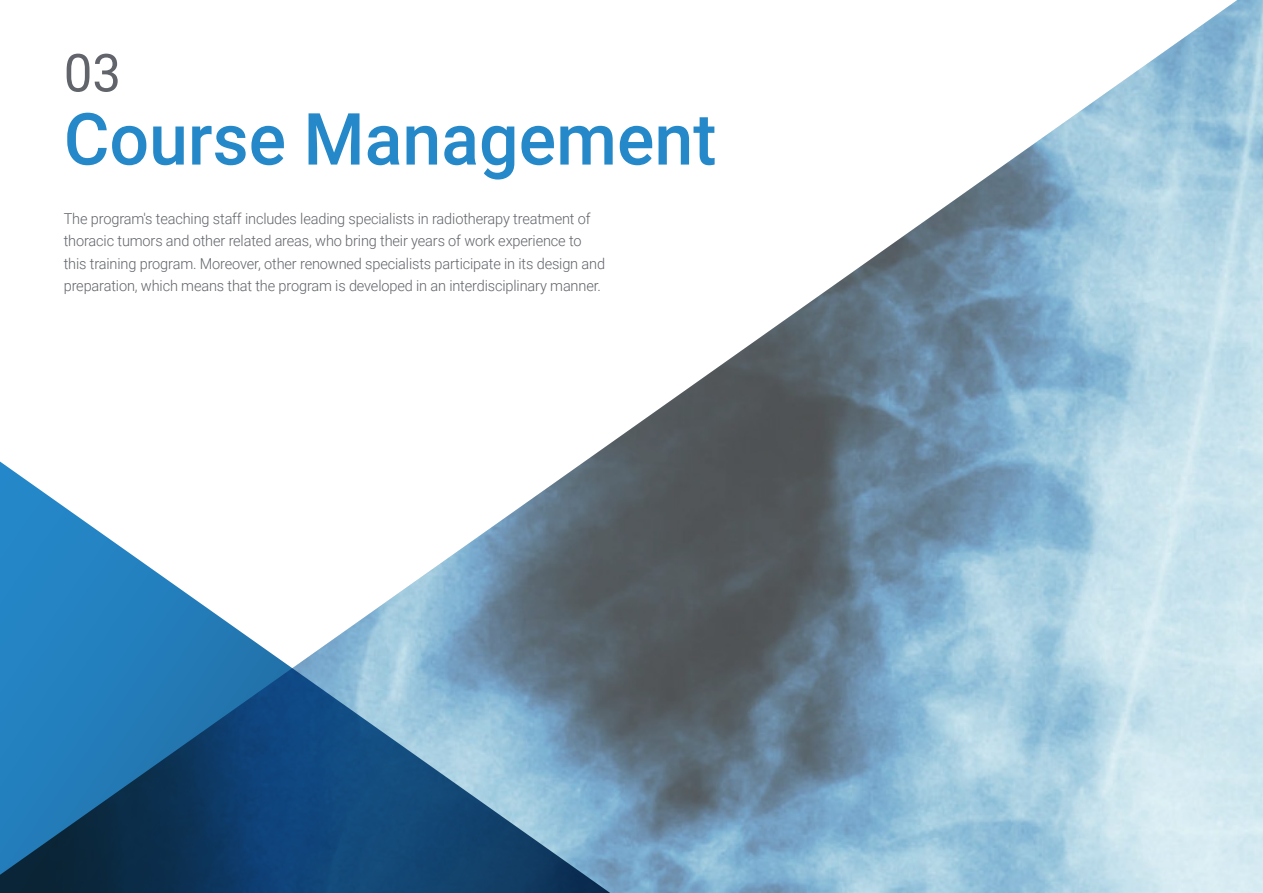
<style>
.page{position:relative;width:1263px;height:893px;background:#fff}
.page>*{position:absolute;margin:0;border:0;box-sizing:border-box;transform-origin:0 0}
.t1{font:500 72px "Roboto";color:#2488c9}
.t2{font:52.5px "Roboto";color:#61646a}
.t3{font:300 15px/22.5px "Roboto";letter-spacing:-.01em;color:#61646a}
</style>
<div class="page">
<img style="left:606px;top:0;width:657px;height:893px">
<svg style="left:0;top:446px;width:640px;height:447px"></svg>
<h2 class="t2" style="left:64px;top:36px;width:59px">03</h2>
<h1 class="t1" style="left:64px;top:89px;width:654px">Course Management</h1>
<p class="t3" style="left:64px;top:207px;width:543px">The program's teaching staff includes leading specialists in radiotherapy treatment of thoracic tumors and other related areas, who bring their years of work experience to this training program. Moreover, other renowned specialists participate in its design and preparation, which means that the program is developed in an interdisciplinary manner.</p>
</div>
